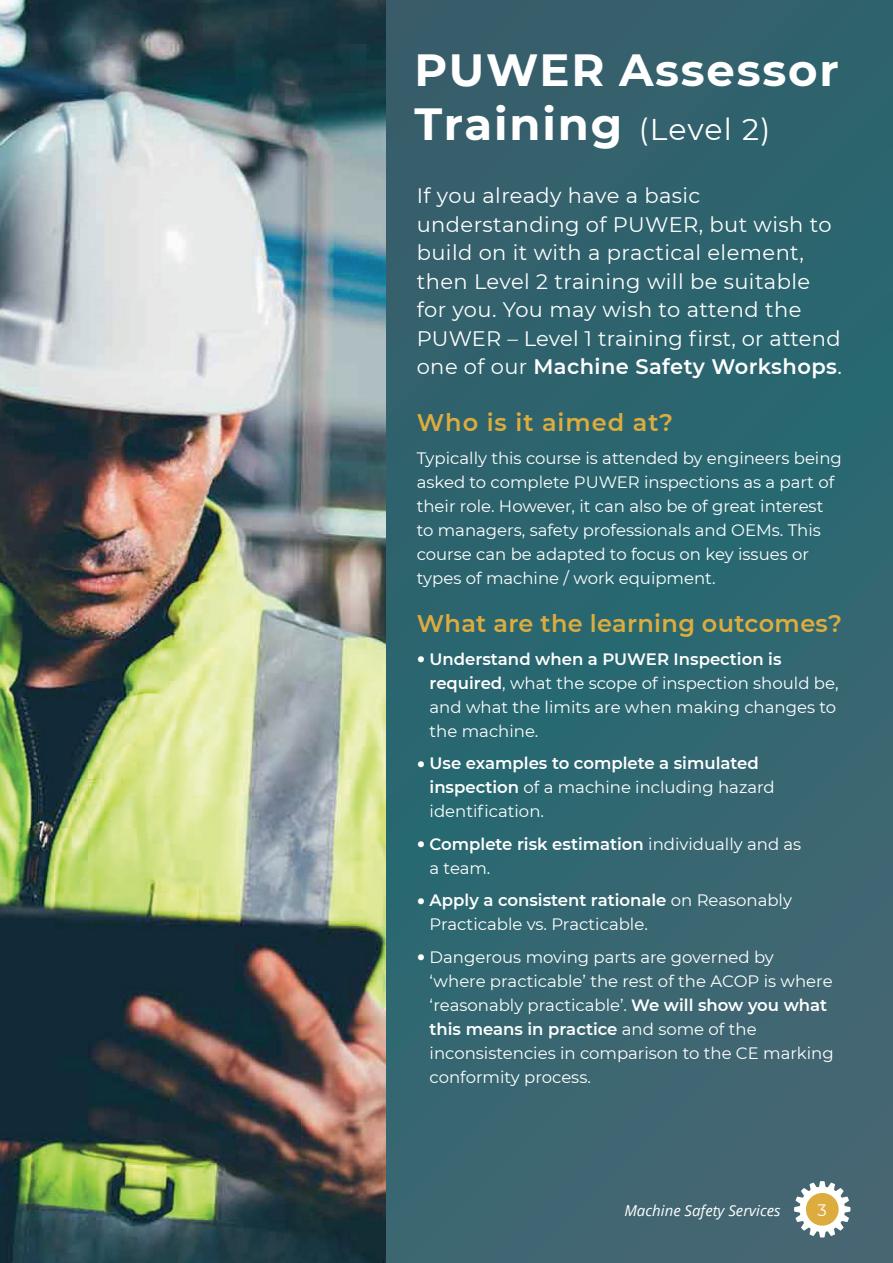
<style>
.page{position:relative;width:893px;height:1263px;background:#fff}
.page>*{position:absolute;margin:0;border:0;box-sizing:border-box;transform-origin:0 0}
.t1{font:700 45px/54px "Montserrat";letter-spacing:.04em;color:#fff}
.t2{font:600 24px "Montserrat";letter-spacing:.015em;color:#ddac3e}
.t3{font:600 24px "Montserrat";letter-spacing:.04em;color:#ddac3e}
.t4{font:21px/28.5px "Montserrat";letter-spacing:.02em;color:#fff}
.t5{font:16.5px/24px "Montserrat";color:#fff}
.t6{font:600 16.5px/24px "Montserrat";color:#fff}
.t7{font:italic 15px "Open Sans";color:#fff}
.s1{font-weight:400;font-size:30px}
.s2{font-weight:600}
.s3{font-weight:700;font-size:24px}
.s4{font-weight:400}
</style>
<div class="page">
<img style="left:0;top:0;width:387px;height:1263px">
<div style="left:387px;top:0;width:506px;height:1263px;background:linear-gradient(to bottom,#2b626c,#3b6973)"></div>
<svg style="left:794px;top:1181px;width:56px;height:56px"></svg>
<div style="left:806px;top:1193px;width:33px;height:33px;background:#ddac3e;border-radius:50%"></div>
<h1 class="t1" style="left:415px;top:41px;width:426px">PUWER Assessor<br>Training <span class="s1">(Level 2)</span></h1>
<p class="t4" style="left:417px;top:181px;width:427px">If you already have a basic understanding of PUWER, but wish to build on it with a practical element, then Level 2 training will be suitable for you. You may wish to attend the PUWER – Level 1 training first, or attend one of our <span class="s2">Machine Safety Workshops</span>.</p>
<h2 class="t3" style="left:417px;top:406px;width:258px">Who is it aimed at?</h2>
<p class="t5" style="left:417px;top:445px;width:427px">Typically this course is attended by engineers being asked to complete PUWER inspections as a part of their role. However, it can also be of great interest to managers, safety professionals and OEMs. This course can be adapted to focus on key issues or types of machine / work equipment.</p>
<h2 class="t2" style="left:417px;top:607px;width:427px">What are the learning outcomes?</h2>
<p class="t5" style="left:430px;top:646px;width:410px;text-indent:-13px"><span class="s3">•</span> <span class="s2">Understand when a PUWER Inspection is required</span>, what the scope of inspection should be, and what the limits are when making changes to the machine.</p>
<p class="t6" style="left:430px;top:751px;width:347px;text-indent:-13px"><span class="s3">•</span> Use examples to complete a simulated inspection <span class="s4">of a machine including hazard identification.</span></p>
<p class="t5" style="left:430px;top:831px;width:373px;text-indent:-13px"><span class="s3">•</span> <span class="s2">Complete risk estimation</span> individually and as a team.</p>
<p class="t5" style="left:430px;top:888px;width:364px;text-indent:-13px"><span class="s3">•</span> <span class="s2">Apply a consistent rationale</span> on Reasonably<br>Practicable vs. Practicable.</p>
<p class="t5" style="left:430px;top:944px;width:406px;text-indent:-13px"><span class="s3">•</span> Dangerous moving parts are governed by ‘where practicable’ the rest of the ACOP is where ‘reasonably practicable’. <span class="s2">We will show you what this means in practice</span> and some of the inconsistencies in comparison to the CE marking conformity process.</p>
<p class="t7" style="left:624px;top:1200px;width:158px">Machine Safety Services</p>
<p class="t5" style="left:818px;top:1197px;width:11px">3</p>
</div>
